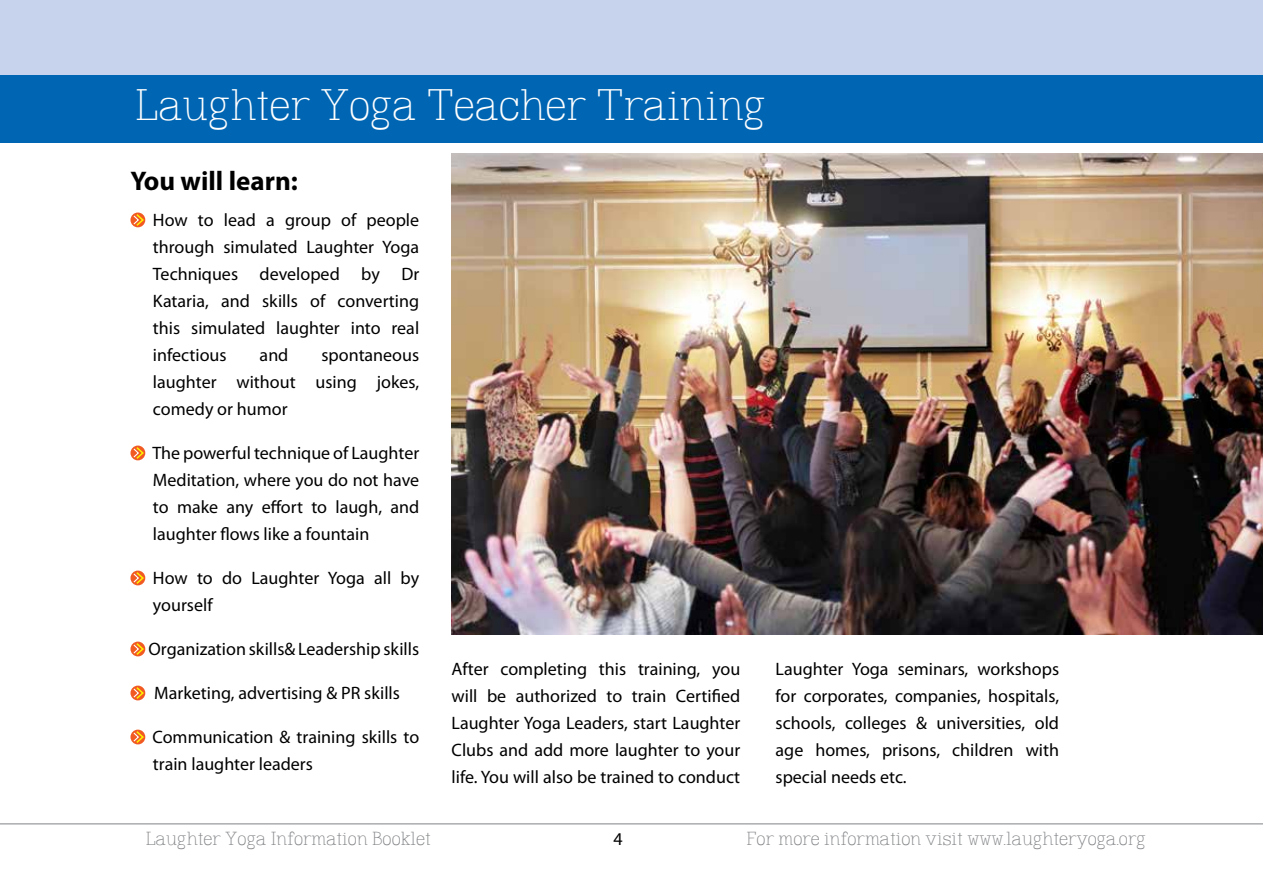
<style>
.page{position:relative;width:1263px;height:893px;background:#fff}
.page>*{position:absolute;margin:0;border:0;box-sizing:border-box;transform-origin:0 0}
.t1{font:42px "Dusseldorf";color:#fff}
.t2{font:700 27px "Myriad Pro";color:#000}
.t3{font:18px/27px "Myriad Pro";color:#000;text-align:justify}
.t4{font:18px "Dusseldorf";color:#808285}
</style>
<div class="page">
<hr style="left:0;top:824px;width:1263px;height:1px;background:#808285">
<div style="left:0;top:74px;width:1263px;height:69px;background:#0066b3"></div>
<div style="left:0;top:0;width:1263px;height:74px;background:#c7d2ec"></div>
<svg style="left:130px;top:213px;width:15px;height:14px"></svg>
<svg style="left:132px;top:213px;width:13px;height:14px"></svg>
<svg style="left:130px;top:446px;width:15px;height:14px"></svg>
<svg style="left:132px;top:446px;width:13px;height:14px"></svg>
<svg style="left:130px;top:571px;width:15px;height:14px"></svg>
<svg style="left:132px;top:571px;width:13px;height:14px"></svg>
<svg style="left:130px;top:642px;width:15px;height:14px"></svg>
<svg style="left:132px;top:642px;width:13px;height:14px"></svg>
<svg style="left:130px;top:686px;width:15px;height:14px"></svg>
<svg style="left:132px;top:686px;width:13px;height:14px"></svg>
<svg style="left:130px;top:730px;width:15px;height:14px"></svg>
<svg style="left:132px;top:730px;width:13px;height:14px"></svg>
<img style="left:452px;top:153px;width:810px;height:482px">
<h1 class="t1" style="left:135px;top:85px;width:632px">Laughter Yoga Teacher Training</h1>
<h2 class="t2" style="left:130px;top:164px;width:169px">You will learn:</h2>
<p class="t3" style="left:153px;top:206px;width:268px">How to lead a group of people through simulated Laughter Yoga Techniques developed by Dr Kataria, and skills of converting this simulated laughter into real infectious</p>
<p class="t3" style="left:260px;top:341px;width:30px">and</p>
<p class="t3" style="left:153px;top:341px;width:268px;text-indent:168px">spontaneous laughter without using jokes, comedy or humor</p>
<p class="t3" style="left:152px;top:439px;width:268px">The powerful technique of Laughter Meditation, where you do not have to make any effort to laugh, and laughter flows like a fountain</p>
<p class="t3" style="left:153px;top:564px;width:268px">How to do Laughter Yoga all by yourself</p>
<p class="t3" style="left:149px;top:635px;width:272px">Organization skills&amp; Leadership skills</p>
<p class="t3" style="left:154px;top:679px;width:247px">Marketing, advertising &amp; PR skills</p>
<p class="t3" style="left:153px;top:723px;width:268px">Communication &amp; training skills to train laughter leaders</p>
<p class="t3" style="left:452px;top:655px;width:290px">After completing this training, you will be authorized to train Certified Laughter Yoga Leaders, start Laughter Clubs and add more laughter to your life. You will also be trained to conduct</p>
<p class="t3" style="left:776px;top:655px;width:285px">Laughter Yoga seminars, workshops for corporates, companies, hospitals, schools, colleges &amp; universities, old age homes, prisons, children with special needs etc.</p>
<p class="t4" style="left:146px;top:829px;width:287px">Laughter Yoga Information Booklet</p>
<p class="t3" style="left:613px;top:825px;width:11px">4</p>
<p class="t4" style="left:746px;top:829px;width:401px">For more information visit www.laughteryoga.org</p>
</div>
